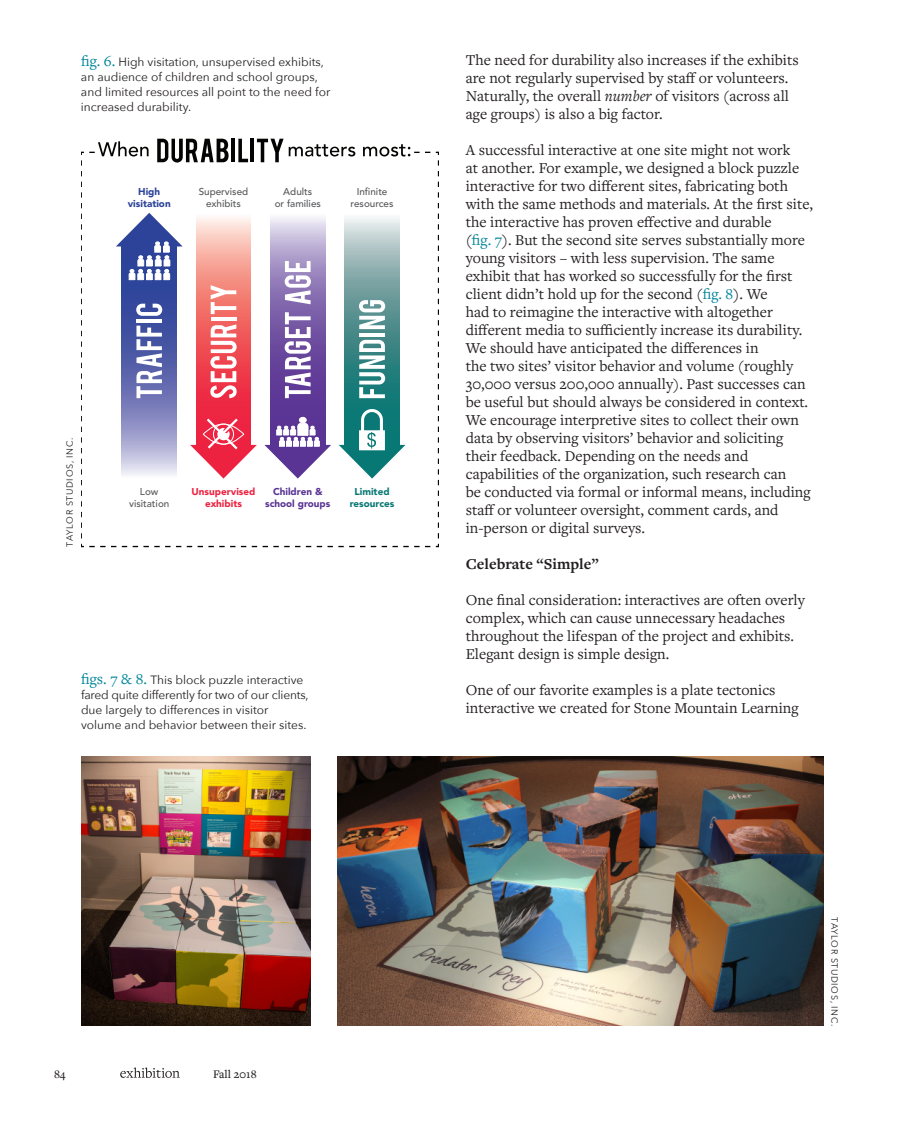
<style>
.page{position:relative;width:918px;height:1134px;background:#fff}
.page>*{position:absolute;margin:0;border:0;box-sizing:border-box;transform-origin:0 0}
.t1{font:15.75px/18px "Freight Text Pro";color:#231f20}
.t2{font:700 15.75px "Freight Text Pro";color:#231f20}
.t3{font:12px/15px "Avenir Next";color:#231f20}
.t4{font:500 12px "Freight Text Pro";color:#231f20}
.t5{font:500 9.9px/11.9px "Avenir LT Std";color:#57585a;text-align:center}
.t6{font:900 9.9px/11.9px "Avenir LT Std";color:#5a3494;text-align:center}
.t7{font:900 9.9px/11.9px "Avenir LT Std";color:#ed2241;text-align:center}
.t8{font:900 9.9px/11.9px "Avenir LT Std";color:#087875;text-align:center}
.t9{font:900 9.9px/11.9px "Avenir LT Std";color:#2c4399;text-align:center}
.t10{font:9px "Avenir Next";letter-spacing:.075em;color:#231f20}
.s1{font-family:"Freight Text Pro";font-size:15.75px;color:#008599}
.s2{font-style:italic}
.s3{color:#008599}
</style>
<div class="page">
<svg style="left:120px;top:1067px;width:60px;height:11px"></svg>
<img style="left:338px;top:756px;width:486px;height:270px">
<img style="left:81px;top:756px;width:229px;height:270px">
<svg style="left:81px;top:139px;width:358px;height:409px"></svg>
<p class="t3" style="left:81px;top:54px;width:251px"><span class="s1">fig. 6.</span> High visitation, unsupervised exhibits, an audience of children and school groups, and limited resources all point to the need for increased durability.</p>
<p class="t9" style="left:128px;top:186px;width:44px">High visitation</p>
<p class="t5" style="left:199px;top:186px;width:51px">Supervised exhibits</p>
<p class="t5" style="left:275px;top:186px;width:48px">Adults<br>or families</p>
<p class="t5" style="left:351px;top:186px;width:44px">Infinite resources</p>
<p class="t10" style="left:62px;top:547px;width:110px;rotate:-90deg">TAYLOR STUDIOS, INC.</p>
<p class="t5" style="left:129px;top:486px;width:42px">Low visitation</p>
<p class="t7" style="left:192px;top:485px;width:65px">Unsupervised exhibits</p>
<p class="t6" style="left:265px;top:485px;width:67px">Children &amp; school groups</p>
<p class="t8" style="left:350px;top:485px;width:46px">Limited resources</p>
<p class="t3" style="left:81px;top:672px;width:229px"><span class="s1">figs. 7 &amp; 8.</span> This block puzzle interactive fared quite differently for two of our clients, due largely to differences in visitor volume and behavior between their sites.</p>
<p class="t1" style="left:466px;top:50px;width:335px">The need for durability also increases if the exhibits are not regularly supervised by staff or volunteers.<br>Naturally, the overall <span class="s2">number</span> of visitors (across all age groups) is also a big factor.</p>
<p class="t1" style="left:466px;top:140px;width:349px">A successful interactive at one site might not work<br>at another. For example, we designed a block puzzle interactive for two different sites, fabricating both with the same methods and materials. At the first site, the interactive has proven effective and durable<br>(<span class="s3">fig. 7</span>). But the second site serves substantially more young visitors – with less supervision. The same exhibit that has worked so successfully for the first client didn’t hold up for the second (<span class="s3">fig. 8</span>). We<br>had to reimagine the interactive with altogether different media to sufficiently increase its durability.<br>We should have anticipated the differences in<br>the two sites’ visitor behavior and volume (roughly 30,000 versus 200,000 annually). Past successes can be useful but should always be considered in context.<br>We encourage interpretive sites to collect their own data by observing visitors’ behavior and soliciting their feedback. Depending on the needs and capabilities of the organization, such research can<br>be conducted via formal or informal means, including staff or volunteer oversight, comment cards, and in-person or digital surveys.</p>
<p class="t2" style="left:466px;top:553px;width:134px">Celebrate “Simple”</p>
<p class="t1" style="left:466px;top:590px;width:341px">One final consideration: interactives are often overly complex, which can cause unnecessary headaches throughout the lifespan of the project and exhibits.<br>Elegant design is simple design.</p>
<p class="t1" style="left:466px;top:680px;width:334px">One of our favorite examples is a plate tectonics interactive we created for Stone Mountain Learning</p>
<p class="t4" style="left:54px;top:1066px;width:13px">84</p>
<p class="t4" style="left:213px;top:1066px;width:45px">Fall 2018</p>
<p class="t10" style="left:842px;top:917px;width:110px;rotate:90deg">TAYLOR STUDIOS, INC.</p>
</div>
